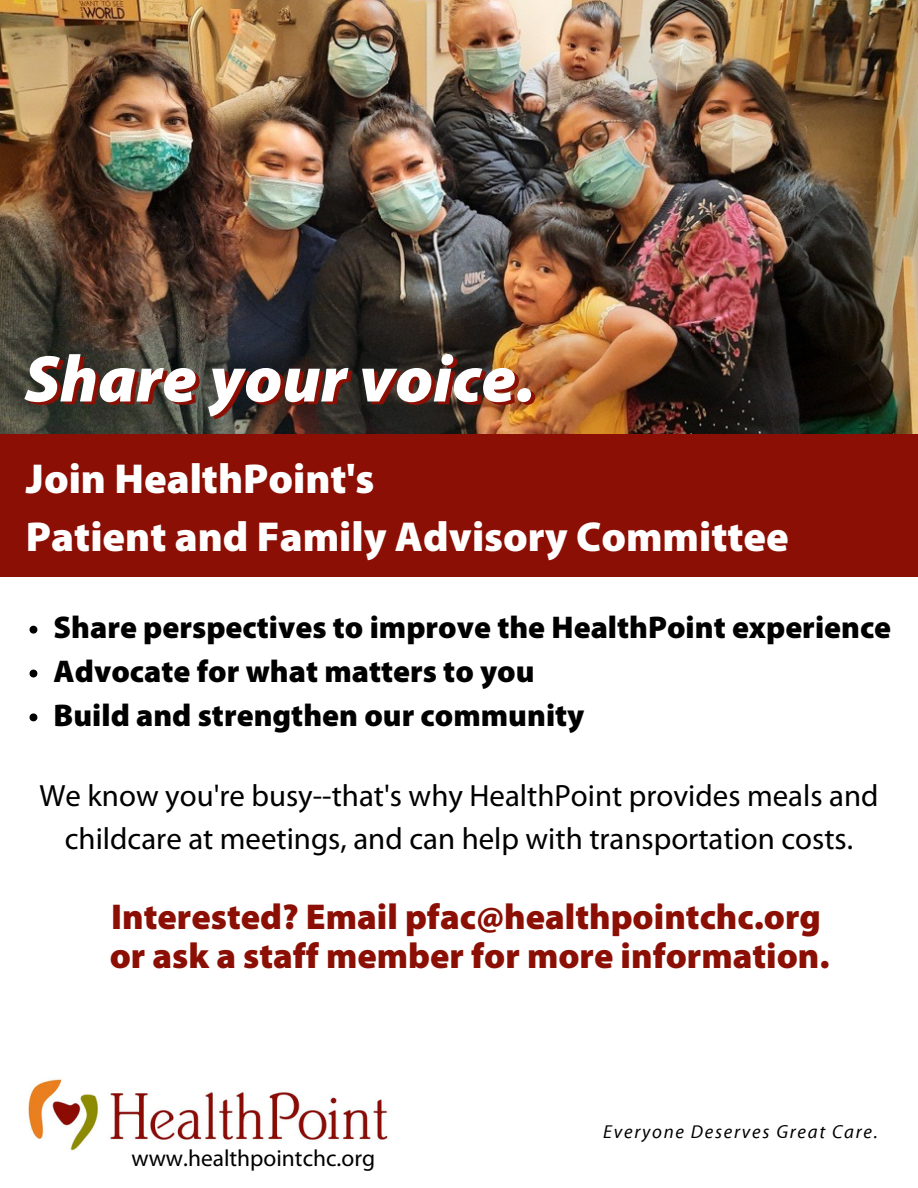
<style>
.page{position:relative;width:918px;height:1188px;background:#fff}
.page>*{position:absolute;margin:0;border:0;box-sizing:border-box;transform-origin:0 0}
.t1{font:italic 900 66.6px "Myriad Pro";color:#fff}
.t2{font:900 42px "Myriad Pro";color:#fff}
.t3{font:900 36px "Myriad Pro";color:#8b0f04}
.t4{font:900 31.5px "Myriad Pro";color:#000}
.t5{font:30.9px/42.5px "Myriad Pro";color:#000;text-align:center}
.t6{font:23.4px "Myriad Pro";color:#000}
.t7{font:italic 18.9px "Myriad";letter-spacing:.09em;color:#000}
</style>
<div class="page">
<img style="left:28px;top:1079px;width:360px;height:72px">
<img style="left:0;top:0;width:918px;height:434px">
<div style="left:0;top:434px;width:918px;height:143px;background:#8b0f04"></div>
<svg style="left:30px;top:626px;width:7px;height:8px"></svg>
<svg style="left:30px;top:670px;width:7px;height:7px"></svg>
<svg style="left:30px;top:713px;width:7px;height:8px"></svg>
<p class="t1" style="left:25px;top:352px;width:512px">Share your voice.</p>
<p class="t2" style="left:26px;top:462px;width:350px">Join HealthPoint's</p>
<p class="t2" style="left:26px;top:520px;width:764px">Patient and Family Advisory Committee</p>
<p class="t4" style="left:54px;top:614px;width:839px">Share perspectives to improve the HealthPoint experience</p>
<p class="t4" style="left:54px;top:658px;width:483px">Advocate for what matters to you</p>
<p class="t4" style="left:54px;top:702px;width:532px">Build and strengthen our community</p>
<p class="t5" style="left:39px;top:778px;width:841px">We know you're busy--that's why HealthPoint provides meals and childcare at meetings, and can help with transportation costs.</p>
<p class="t3" style="left:111px;top:902px;width:711px">Interested? Email pfac@healthpointchc.org</p>
<p class="t3" style="left:110px;top:941px;width:721px">or ask a staff member for more information.</p>
<p class="t6" style="left:132px;top:1148px;width:245px">www.healthpointchc.org</p>
<p class="t7" style="left:603px;top:1124px;width:276px">Everyone Deserves Great Care.</p>
</div>
